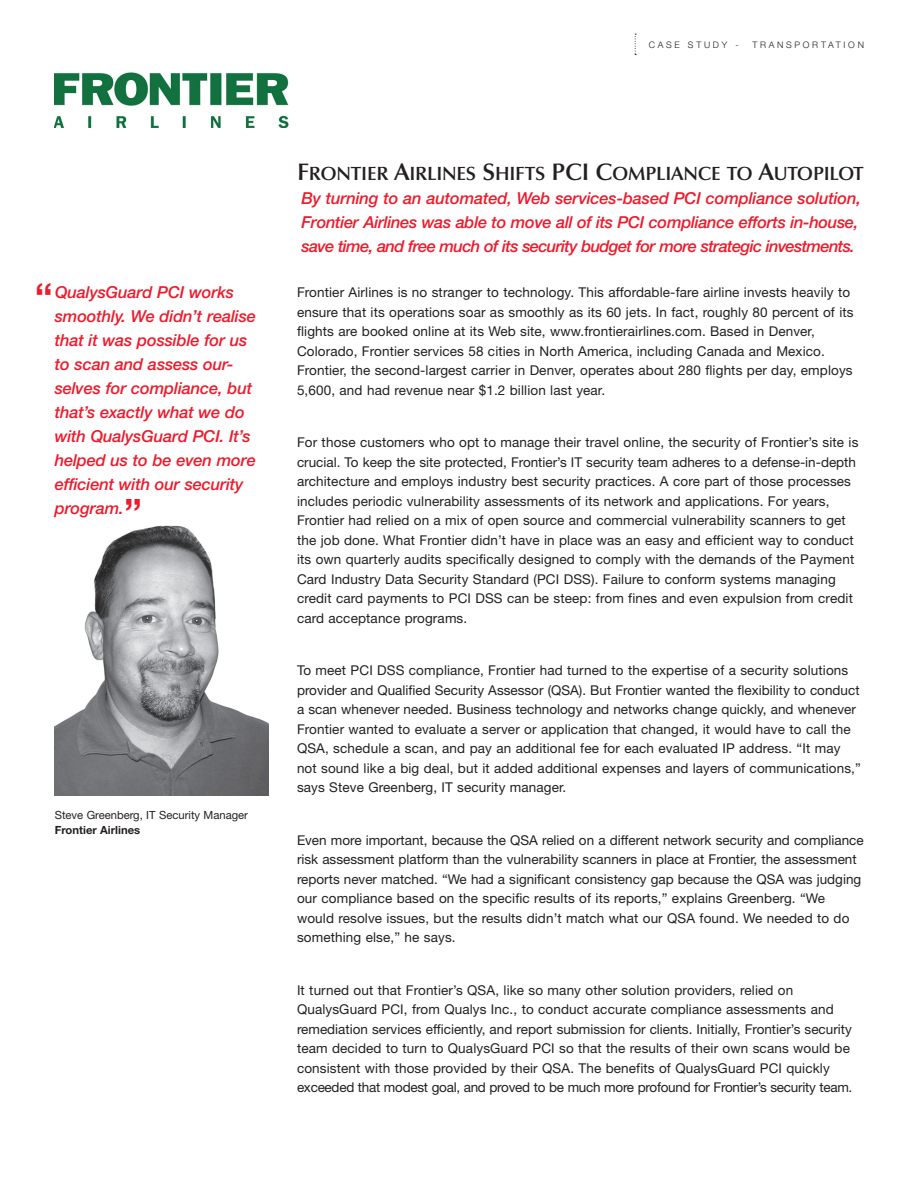
<style>
.page{position:relative;width:918px;height:1188px;background:#fff}
.page>*{position:absolute;margin:0;border:0;box-sizing:border-box;transform-origin:0 0}
.t1{font:500 42px "Helvetica Neue";color:#ee1b2c}
.t2{font:19.2px "Optima Demi Bold SC800";letter-spacing:-.015em;color:#231f20}
.t3{font:italic 500 16.5px/24px "Helvetica Neue";letter-spacing:-.01em;color:#ee1b2c}
.t4{font:13.5px/19.5px "Helvetica Neue";letter-spacing:.01em;color:#231f20}
.t5{font:11.25px "Helvetica Neue";color:#231f20}
.t6{font:700 11.25px "Helvetica Neue";color:#231f20}
.t7{font:300 9px "Helvetica Neue";letter-spacing:.3em;color:#231f20}
.s1{font-size:24px}
</style>
<div class="page">
<svg style="left:635px;top:34px;width:1px;height:21px"></svg>
<img style="left:54px;top:73px;width:235px;height:55px">
<img style="left:54px;top:525px;width:214px;height:271px">
<p class="t7" style="left:649px;top:39px;width:92px">CASE STUDY -</p>
<p class="t7" style="left:752px;top:39px;width:113px">TRANSPORTATION</p>
<h1 class="t1" style="left:34px;top:273px;width:20px">“</h1>
<p class="t3" style="left:55px;top:280px;width:203px">QualysGuard PCI works smoothly. We didn’t realise that it was possible for us to scan and assess our&shy;selves for compliance, but that’s exactly what we do with QualysGuard PCI. It’s helped us to be even more efficient with our security program.</p>
<h1 class="t1" style="left:124px;top:489px;width:20px">”</h1>
<p class="t5" style="left:55px;top:808px;width:195px">Steve Greenberg, IT Security Manager</p>
<p class="t6" style="left:55px;top:823px;width:87px">Frontier Airlines</p>
<h2 class="t2" style="left:297px;top:162px;width:568px"><span class="s1">F</span>RONTIER <span class="s1">A</span>IRLINES <span class="s1">S</span>HIFTS <span class="s1">PCI C</span>OMPLIANCE TO <span class="s1">A</span>UTOPILOT</h2>
<p class="t3" style="left:302px;top:186px;width:561px">By turning to an automated, Web services-based PCI compliance solution,<br>Frontier Airlines was able to move all of its PCI compliance efforts in-house, save time, and free much of its security budget for more strategic investments.</p>
<p class="t4" style="left:297px;top:282px;width:558px">Frontier Airlines is no stranger to technology. This affordable-fare airline invests heavily to ensure that its operations soar as smoothly as its 60 jets. In fact, roughly 80 percent of its flights are booked online at its Web site, www.frontierairlines.com. Based in Denver, Colorado, Frontier services 58 cities in North America, including Canada and Mexico.<br>Frontier, the second-largest carrier in Denver, operates about 280 flights per day, employs 5,600, and had revenue near $1.2 billion last year.</p>
<p class="t4" style="left:297px;top:432px;width:563px">For those customers who opt to manage their travel online, the security of Frontier’s site is crucial. To keep the site protected, Frontier’s IT security team adheres to a defense-in-depth architecture and employs industry best security practices. A core part of those processes includes periodic vulnerability assessments of its network and applications. For years, Frontier had relied on a mix of open source and commercial vulnerability scanners to get the job done. What Frontier didn’t have in place was an easy and efficient way to conduct its own quarterly audits specifically designed to comply with the demands of the Payment Card Industry Data Security Standard (PCI DSS). Failure to conform systems managing credit card payments to PCI DSS can be steep: from fines and even expulsion from credit card acceptance programs.</p>
<p class="t4" style="left:297px;top:660px;width:565px">To meet PCI DSS compliance, Frontier had turned to the expertise of a security solutions provider and Qualified Security Assessor (QSA). But Frontier wanted the flexibility to conduct a scan whenever needed. Business technology and networks change quickly, and whenever Frontier wanted to evaluate a server or application that changed, it would have to call the QSA, schedule a scan, and pay an additional fee for each evaluated IP address. “It may not sound like a big deal, but it added additional expenses and layers of communications,” says Steve Greenberg, IT security manager.</p>
<p class="t4" style="left:297px;top:830px;width:568px">Even more important, because the QSA relied on a different network security and compliance risk assessment platform than the vulnerability scanners in place at Frontier, the assessment reports never matched. “We had a significant consistency gap because the QSA was judging our compliance based on the specific results of its reports,” explains Greenberg. “We would resolve issues, but the results didn’t match what our QSA found. We needed to do something else,” he says.</p>
<p class="t4" style="left:297px;top:980px;width:557px">It turned out that Frontier’s QSA, like so many other solution providers, relied on QualysGuard PCI, from Qualys Inc., to conduct accurate compliance assessments and remediation services efficiently, and report submission for clients. Initially, Frontier’s security team decided to turn to QualysGuard PCI so that the results of their own scans would be consistent with those provided by their QSA. The benefits of QualysGuard PCI quickly exceeded that modest goal, and proved to be much more profound for Frontier’s security team.</p>
</div>
